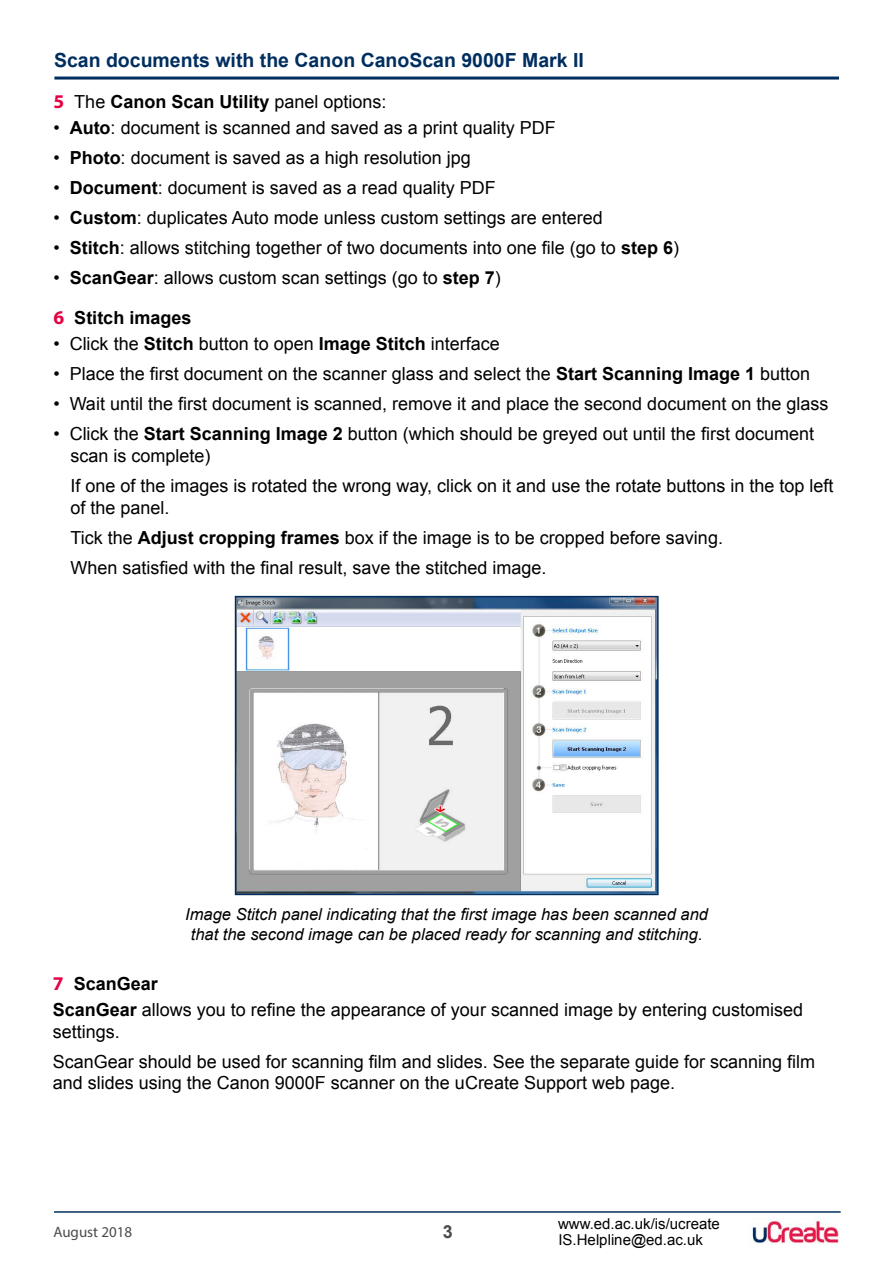
<style>
.page{position:relative;width:893px;height:1263px;background:#fff}
.page>*{position:absolute;margin:0;border:0;box-sizing:border-box;transform-origin:0 0}
.Heading_2_task_conti{font:700 19.5px "Arial";color:#002e5f}
.bulleted_paragraph_c{font:18px/21.6px "Arial";color:#000}
.t1{font:700 18px "Arial";color:#000}
.t2{font:700 18px "Arial";color:#4b4b4b}
.captions{font:italic 16.5px/19.8px "Arial";color:#000;text-align:center}
.t3{font:15px/16px "Arial";color:#000}
.t4{font:15px "Myriad Pro";color:#4b4b4b}
.s1{font-family:"Myriad Pro";font-weight:700;font-size:19.5px;color:#e50043}
.s2{font-weight:700}
.s3{font-family:"Myriad Pro";font-size:19.5px;color:#e50043}
</style>
<div class="page">
<img style="left:752px;top:1220px;width:87px;height:25px">
<hr style="left:54px;top:77px;width:785px;height:3px;background:#002e5f">
<hr style="left:54px;top:1211px;width:787px;height:2px;background:#002e5f">
<img style="left:238px;top:599px;width:418px;height:293px">
<div style="left:235px;top:596px;width:424px;height:299px;border:2px solid #002e5f"></div>
<p class="Heading_2_task_conti" style="left:54px;top:47px;width:531px">Scan documents with the Canon CanoScan 9000F Mark II</p>
<p class="bulleted_paragraph_c" style="left:53px;top:91px;width:335px"><span class="s1">5</span> The <span class="s2">Canon Scan Utility</span> panel options:</p>
<p class="bulleted_paragraph_c" style="left:53px;top:117px;width:504px">• <span class="s2">Auto</span>: document is scanned and saved as a print quality PDF</p>
<p class="bulleted_paragraph_c" style="left:53px;top:147px;width:419px">• <span class="s2">Photo</span>: document is saved as a high resolution jpg</p>
<p class="bulleted_paragraph_c" style="left:53px;top:177px;width:444px">• <span class="s2">Document</span>: document is saved as a read quality PDF</p>
<p class="bulleted_paragraph_c" style="left:53px;top:207px;width:551px">• <span class="s2">Custom</span>: duplicates Auto mode unless custom settings are entered</p>
<p class="bulleted_paragraph_c" style="left:53px;top:237px;width:627px">• <span class="s2">Stitch</span>: allows stitching together of two documents into one file (go to <span class="s2">step 6</span>)</p>
<p class="bulleted_paragraph_c" style="left:53px;top:267px;width:449px">• <span class="s2">ScanGear</span>: allows custom scan settings (go to <span class="s2">step 7</span>)</p>
<p class="t1" style="left:53px;top:306px;width:139px"><span class="s3">6</span> Stitch images</p>
<p class="bulleted_paragraph_c" style="left:53px;top:333px;width:448px">• Click the <span class="s2">Stitch</span> button to open <span class="s2">Image Stitch</span> interface</p>
<p class="bulleted_paragraph_c" style="left:53px;top:363px;width:758px">• Place the first document on the scanner glass and select the <span class="s2">Start Scanning Image 1</span> button</p>
<p class="bulleted_paragraph_c" style="left:53px;top:393px;width:776px">• Wait until the first document is scanned, remove it and place the second document on the glass</p>
<p class="bulleted_paragraph_c" style="left:70px;top:423px;width:745px;text-indent:-17px">• Click the <span class="s2">Start Scanning Image 2</span> button (which should be greyed out until the first document scan is complete)</p>
<p class="bulleted_paragraph_c" style="left:70px;top:475px;width:765px">If one of the images is rotated the wrong way, click on it and use the rotate buttons in the top left of the panel.</p>
<p class="bulleted_paragraph_c" style="left:70px;top:527px;width:654px">Tick the <span class="s2">Adjust cropping frames</span> box if the image is to be cropped before saving.</p>
<p class="bulleted_paragraph_c" style="left:70px;top:557px;width:478px">When satisfied with the final result, save the stitched image.</p>
<p class="captions" style="left:185px;top:904px;width:524px">Image Stitch panel indicating that the first image has been scanned and that the second image can be placed ready for scanning and stitching.</p>
<p class="t1" style="left:53px;top:972px;width:107px"><span class="s3">7</span> ScanGear</p>
<p class="bulleted_paragraph_c" style="left:53px;top:999px;width:752px"><span class="s2">ScanGear</span> allows you to refine the appearance of your scanned image by entering customised settings.</p>
<p class="bulleted_paragraph_c" style="left:53px;top:1051px;width:764px">ScanGear should be used for scanning film and slides. See the separate guide for scanning film and slides using the Canon 9000F scanner on the uCreate Support web page.</p>
<p class="t4" style="left:53px;top:1223px;width:80px">August 2018</p>
<p class="t2" style="left:443px;top:1220px;width:12px">3</p>
<p class="t3" style="left:558px;top:1216px;width:163px">www.ed.ac.uk/is/ucreate<br>IS.Helpline@ed.ac.uk</p>
</div>
